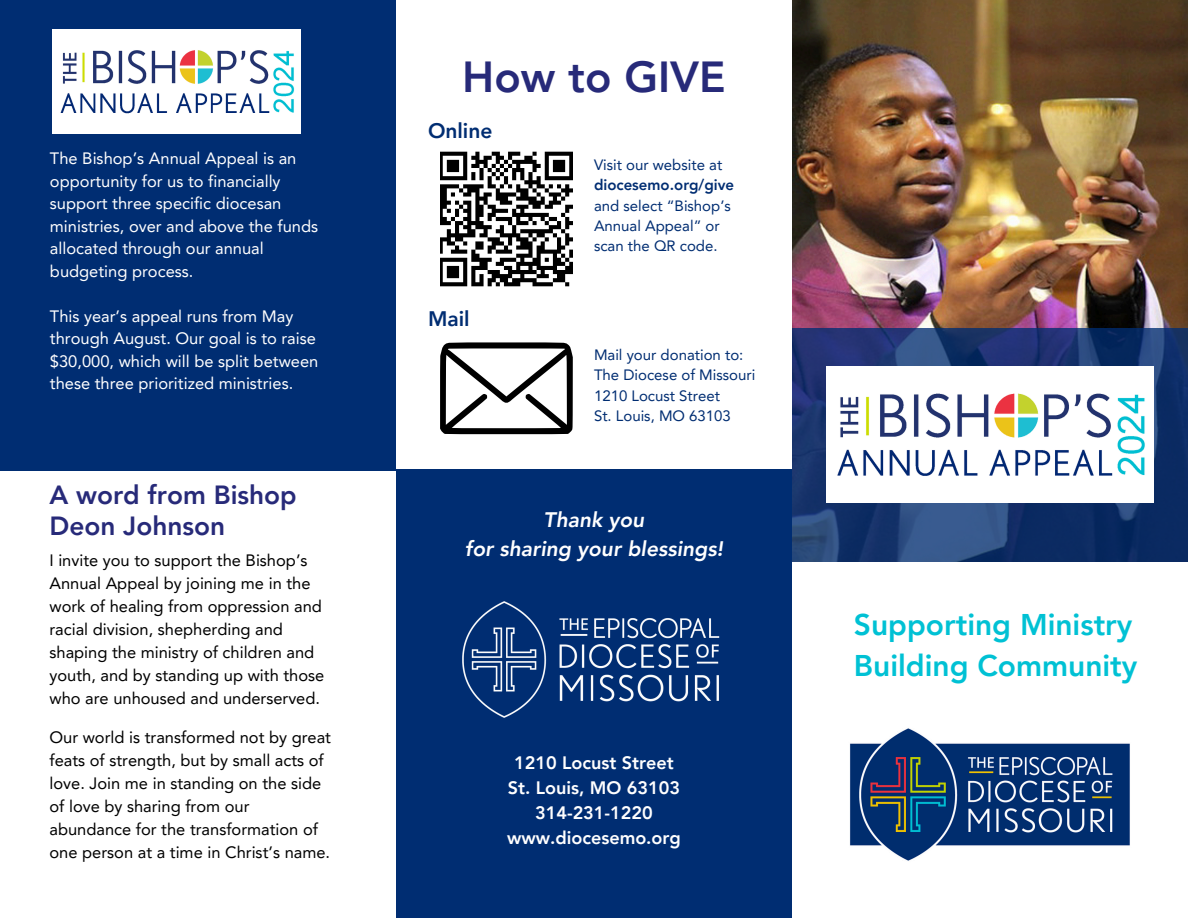
<style>
.page{position:relative;width:1188px;height:918px;background:#fff}
.page>*{position:absolute;margin:0;border:0;box-sizing:border-box;transform-origin:0 0}
.t1{font:800 43.35px "Avenir LT Pro";color:#272a79}
.t2{font:800 29.85px/41.7px "Avenir LT Pro";color:#00c1d4}
.t3{font:800 26.25px/31.5px "Avenir LT Pro";color:#272a79}
.t4{font:italic 800 21px/29.2px "Avenir LT Pro";color:#fff;text-align:center}
.t5{font:800 21px "Avenir LT Pro";color:#002d72}
.t6{font:800 18px/24.8px "Avenir LT Pro";color:#fff;text-align:center}
.t7{font:16.5px/23px "Avenir LT Pro";color:#000}
.t8{font:16.5px/22.5px "Avenir LT Pro";color:#fff}
.t9{font:15px/20.2px "Avenir LT Pro";color:#002d72}
.s1{font-weight:800}
</style>
<div class="page">
<div style="left:0;top:0;width:400px;height:471px;background:#002d72"></div>
<div style="left:396px;top:0;width:396px;height:482px;background:#fff"></div>
<img style="left:792px;top:0;width:396px;height:328px">
<div style="left:396px;top:469px;width:396px;height:449px;background:#002d72"></div>
<svg style="left:792px;top:328px;width:396px;height:233px;background:#1c3970"></svg>
<img style="left:440px;top:152px;width:133px;height:135px">
<img style="left:826px;top:366px;width:328px;height:136px">
<img style="left:850px;top:728px;width:280px;height:133px">
<svg style="left:440px;top:342px;width:133px;height:92px"></svg>
<img style="left:52px;top:30px;width:249px;height:103px">
<img style="left:462px;top:601px;width:258px;height:116px">
<p class="t8" style="left:50px;top:149px;width:270px">The Bishop’s Annual Appeal is an opportunity for us to financially support three specific diocesan ministries, over and above the funds allocated through our annual budgeting process.</p>
<h2 class="t8" style="left:50px;top:306px;width:270px">This year’s appeal runs from May through August. Our goal is to raise $30,000, which will be split between these three prioritized ministries.</h2>
<p class="t3" style="left:49px;top:481px;width:249px">A word from Bishop<br>Deon Johnson</p>
<h4 class="t7" style="left:49px;top:550px;width:276px">I invite you to support the Bishop’s Annual Appeal by joining me in the work of healing from oppression and racial division, shepherding and shaping the ministry of children and youth, and by standing up with those who are unhoused and underserved.</h4>
<p class="t7" style="left:49px;top:727px;width:283px">Our world is transformed not by great feats of strength, but by small acts of love. Join me in standing on the side of love by sharing from our abundance for the transformation of one person at a time in Christ’s name.</p>
<h4 class="t1" style="left:462px;top:59px;width:265px">How to GIVE</h4>
<h5 class="t5" style="left:428px;top:122px;width:66px">Online</h5>
<h3 class="t5" style="left:428px;top:310px;width:43px">Mail</h3>
<p class="t9" style="left:594px;top:156px;width:142px">Visit our website at <span class="s1">diocesemo.org/give </span>and select “Bishop’s<br>Annual Appeal” or scan the QR code.</p>
<p class="t9" style="left:594px;top:346px;width:151px">Mail your donation to:</p>
<p class="t9" style="left:594px;top:367px;width:163px">The Diocese of Missouri</p>
<h4 class="t9" style="left:594px;top:387px;width:128px">1210 Locust Street</h4>
<p class="t9" style="left:594px;top:407px;width:138px">St. Louis, MO 63103</p>
<h6 class="t4" style="left:465px;top:507px;width:260px">Thank you<br>for sharing your blessings!</h6>
<h6 class="t6" style="left:507px;top:752px;width:175px">1210 Locust Street<br>St. Louis, MO 63103<br>314-231-1220 www.diocesemo.org</h6>
<p class="t2" style="left:854px;top:606px;width:285px">Supporting Ministry<br>Building Community</p>
</div>
